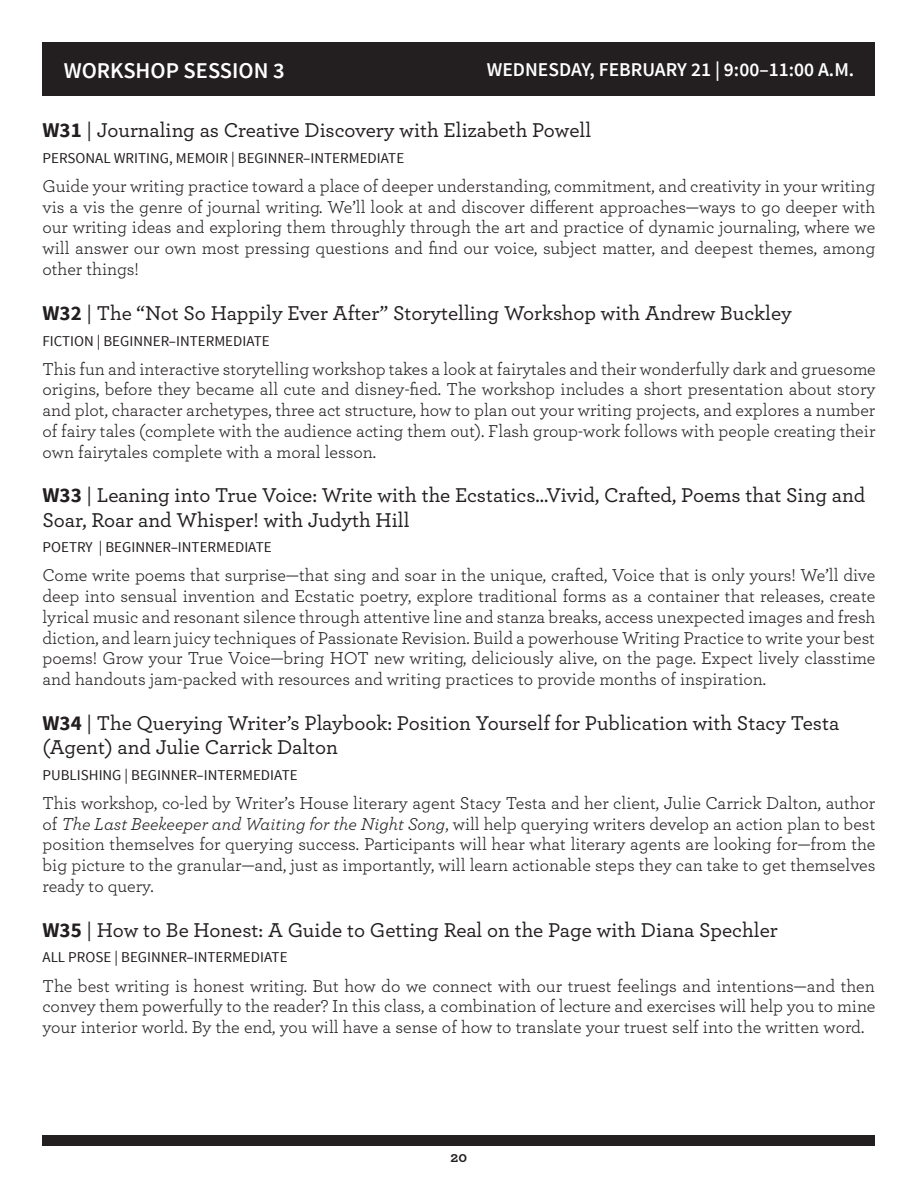
<style>
.page{position:relative;width:918px;height:1188px;background:#fff}
.page>*{position:absolute;margin:0;border:0;box-sizing:border-box;transform-origin:0 0}
.t1{font:600 22.5px "Source Sans Pro";color:#fff}
.t2{font:500 21px/24.2px "Archer";color:#231f20}
.t3{font:600 19.5px "Source Sans Pro";color:#fff}
.t4{font:18px/20.7px "Archer";color:#231f20;text-align:justify}
.t5{font:15px "Source Sans Pro";color:#231f20}
.t6{font:700 15px "Archer";color:#231f20}
.s1{font-family:"Source Sans Pro";font-weight:700}
.s2{font-style:italic}
</style>
<div class="page">
<div style="left:43px;top:43px;width:832px;height:53px;background:#231f20"></div>
<div style="left:43px;top:1135px;width:832px;height:10px;background:#231f20"></div>
<p class="t1" style="left:64px;top:56px;width:222px">WORKSHOP SESSION 3</p>
<p class="t3" style="left:487px;top:58px;width:180px">WEDNESDAY, FEBRUARY</p>
<p class="t3" style="left:691px;top:58px;width:165px">21 | 9:00–11:00 A.M .</p>
<p class="t2" style="left:43px;top:117px;width:550px"><span class="s1">W31</span> | Journaling as Creative Discovery with Elizabeth Powell</p>
<p class="t5" style="left:43px;top:149px;width:18px">PERSONAL</p>
<p class="t5" style="left:114px;top:149px;width:20px">WRITIN</p>
<p class="t5" style="left:160px;top:149px;width:36px">G, MEMOIR</p>
<p class="t5" style="left:231px;top:149px;width:42px">| BEGINNER</p>
<p class="t5" style="left:303px;top:149px;width:21px">–INTERMEDIATE</p>
<p class="t4" style="left:43px;top:175px;width:835px">Guide your writing practice toward a place of deeper understanding, commitment, and creativity in your writing vis a vis the genre of journal writing. We’ll look at and discover different approaches—ways to go deeper with our writing ideas and exploring them throughly through the art and practice of dynamic journaling, where we will answer our own most pressing questions and find our voice, subject matter, and deepest themes, among other things!</p>
<p class="t2" style="left:43px;top:300px;width:751px"><span class="s1">W32</span> | The “Not So Happily Ever After” Storytelling Workshop with Andrew Buckley</p>
<p class="t5" style="left:43px;top:331px;width:8px">FICTION</p>
<p class="t5" style="left:97px;top:331px;width:25px">| BEGINNER</p>
<p class="t5" style="left:169px;top:331px;width:21px">–INTERMEDIATE</p>
<p class="t4" style="left:43px;top:358px;width:835px">This fun and interactive storytelling workshop takes a look at fairytales and their wonderfully dark and gruesome origins, before they became all cute and disney-fied. The workshop includes a short presentation about story and plot, character archetypes, three act structure, how to plan out your writing projects, and explores a number of fairy tales (complete with the audience acting them out). Flash group-work follows with people creating their own fairytales complete with a moral lesson.</p>
<p class="t2" style="left:43px;top:482px;width:824px"><span class="s1">W33</span> | Leaning into True Voice: Write with the Ecstatics...Vivid, Crafted, Poems that Sing and<br>Soar, Roar and Whisper! with Judyth Hill</p>
<p class="t5" style="left:43px;top:538px;width:18px">POETRY</p>
<p class="t5" style="left:99px;top:538px;width:25px">| BEGINNER</p>
<p class="t5" style="left:171px;top:538px;width:21px">–INTERMEDIATE</p>
<p class="t4" style="left:43px;top:564px;width:835px">Come write poems that surprise—that sing and soar in the unique, crafted, Voice that is only yours! We’ll dive deep into sensual invention and Ecstatic poetry, explore traditional forms as a container that releases, create lyrical music and resonant silence through attentive line and stanza breaks, access unexpected images and fresh diction, and learn juicy techniques of Passionate Revision. Build a powerhouse Writing Practice to write your best poems! Grow your True Voice—bring HOT new writing, deliciously alive, on the page. Expect lively classtime and handouts jam-packed with resources and writing practices to provide months of inspiration.</p>
<p class="t2" style="left:43px;top:710px;width:798px"><span class="s1">W34</span> | The Querying Writer’s Playbook: Position Yourself for Publication with Stacy Testa (Agent) and Julie Carrick Dalton</p>
<p class="t5" style="left:43px;top:765px;width:17px">PUBLISHIN</p>
<p class="t5" style="left:112px;top:765px;width:54px">G | BEGINNER</p>
<p class="t5" style="left:197px;top:765px;width:21px">–INTERMEDIATE</p>
<p class="t4" style="left:43px;top:792px;width:835px">This workshop, co-led by Writer’s House literary agent Stacy Testa and her client, Julie Carrick Dalton, author of <span class="s2">The Last Beekeeper and Waiting for the Night Song</span>, will help querying writers develop an action plan to best position themselves for querying success. Participants will hear what literary agents are looking for—from the big picture to the granular—and, just as importantly, will learn actionable steps they can take to get themselves ready to query.</p>
<p class="t2" style="left:43px;top:916px;width:737px"><span class="s1">W35</span> | How to Be Honest: A Guide to Getting Real on the Page with Diana Spechler</p>
<p class="t5" style="left:43px;top:948px;width:35px">ALL PROSE</p>
<p class="t5" style="left:115px;top:948px;width:42px">| BEGINNER</p>
<p class="t5" style="left:187px;top:948px;width:21px">–INTERMEDIATE</p>
<p class="t4" style="left:43px;top:974px;width:835px">The best writing is honest writing. But how do we connect with our truest feelings and intentions—and then convey them powerfully to the reader? In this class, a combination of lecture and exercises will help you to mine your interior world. By the end, you will have a sense of how to translate your truest self into the written word.</p>
<p class="t6" style="left:451px;top:1145px;width:18px">20</p>
</div>
